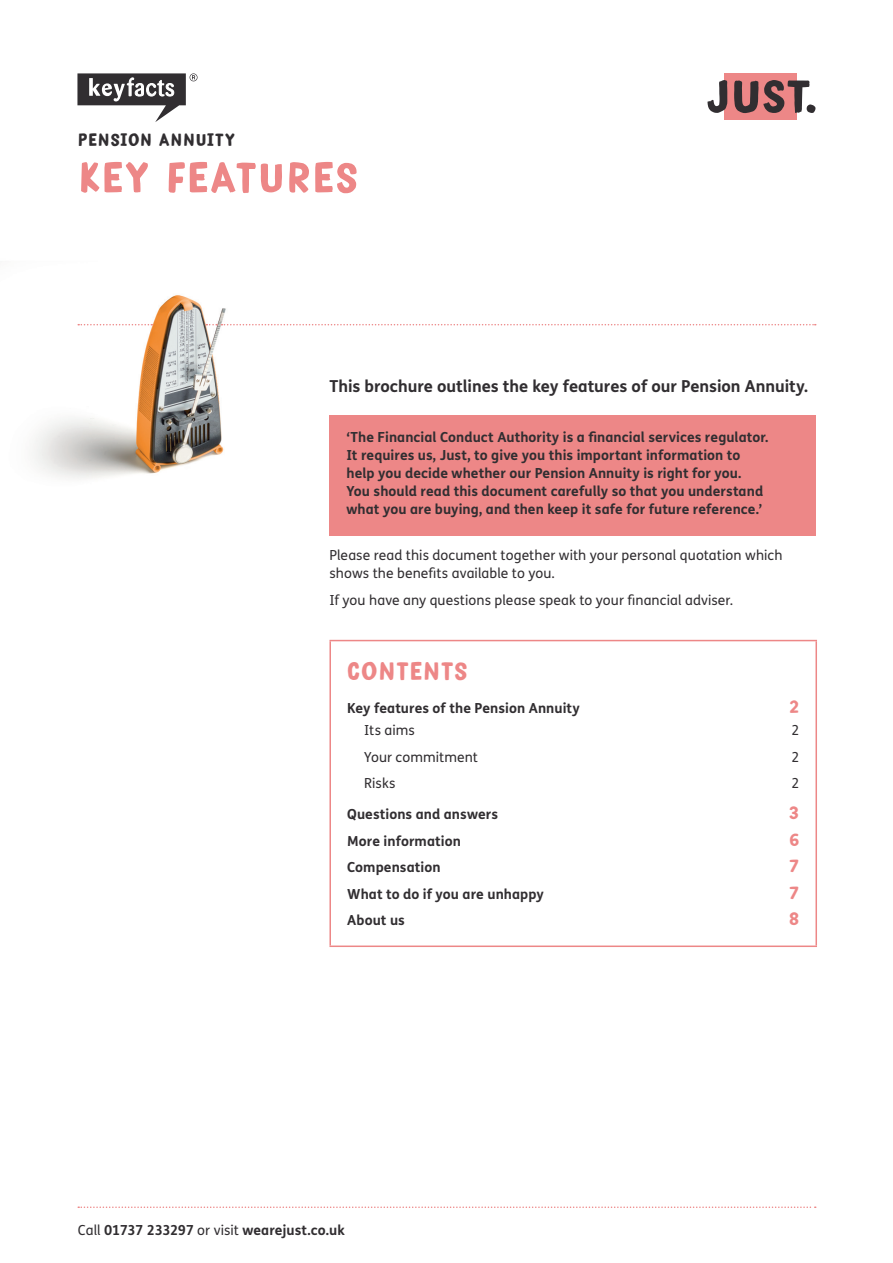
<style>
.page{position:relative;width:893px;height:1263px;background:#fff}
.page>*{position:absolute;margin:0;border:0;box-sizing:border-box;transform-origin:0 0}
.t1{font:51px "Just Script";letter-spacing:.035em;color:#ed8787}
.Contents_Heading{font:30px "Just Script";letter-spacing:.03em;color:#ed8787}
.t2{font:21px "Just Script";letter-spacing:.04em;color:#312e31}
.Subheading_2{font:21px "Just Script";color:#ed8787}
.Subheading_1{font:700 16.5px "Just Sans";letter-spacing:-.005em;color:#312e31}
.Subheading_2-2{font:700 13.8px/18px "Just Sans";letter-spacing:.005em;color:#312e31}
.Body_Copy{font:13.8px/18px "Just Sans";letter-spacing:.005em;color:#312e31}
.Contents_-_Sub{font:13.8px "Just Sans";letter-spacing:.005em;color:#312e31}
.s1{font-weight:400}
</style>
<div class="page">
<svg style="left:78px;top:1206px;width:738px;height:2px"></svg>
<div style="left:725px;top:73px;width:72px;height:47px;background:#ed8787"></div>
<svg style="left:707px;top:80px;width:21px;height:33px"></svg>
<svg style="left:734px;top:80px;width:81px;height:33px"></svg>
<img style="left:33px;top:295px;width:220px;height:184px">
<svg style="left:78px;top:324px;width:74px;height:1px"></svg>
<svg style="left:206px;top:324px;width:610px;height:1px"></svg>
<div style="left:329px;top:415px;width:486px;height:120px;background:#ed8787"></div>
<hr style="left:329px;top:640px;width:488px;height:1px;background:#ed8787">
<hr style="left:329px;top:641px;width:2px;height:304px;background:#ed8787">
<hr style="left:815px;top:641px;width:2px;height:304px;background:#ed8787">
<hr style="left:329px;top:945px;width:488px;height:2px;background:#ed8787">
<svg style="left:77px;top:73px;width:121px;height:49px"></svg>
<h3 class="t2" style="left:78px;top:131px;width:158px">PENSION ANNUITY</h3>
<h1 class="t1" style="left:78px;top:158px;width:281px">KEY FEATURES</h1>
<p class="Subheading_1" style="left:329px;top:373px;width:480px">This brochure outlines the key features of our Pension Annuity.</p>
<p class="Subheading_2-2" style="left:346px;top:428px;width:424px">‘The Financial Conduct Authority is a financial services regulator.<br>It requires us, Just, to give you this important information to help you decide whether our Pension Annuity is right for you.<br>You should read this document carefully so that you understand what you are buying, and then keep it safe for future reference.’</p>
<p class="Body_Copy" style="left:329px;top:546px;width:454px">Please read this document together with your personal quotation which shows the benefits available to you.</p>
<p class="Body_Copy" style="left:329px;top:591px;width:405px">If you have any questions please speak to your financial adviser.</p>
<p class="Contents_Heading" style="left:347px;top:659px;width:122px">CONTENTS</p>
<p class="Subheading_2-2" style="left:347px;top:698px;width:234px">Key features of the Pension Annuity</p>
<p class="Subheading_2" style="left:789px;top:698px;width:11px">2</p>
<p class="Contents_-_Sub" style="left:364px;top:721px;width:52px">Its aims</p>
<p class="Contents_-_Sub" style="left:791px;top:721px;width:9px">2</p>
<p class="Contents_-_Sub" style="left:364px;top:747px;width:115px">Your commitment</p>
<p class="Contents_-_Sub" style="left:791px;top:747px;width:9px">2</p>
<p class="Contents_-_Sub" style="left:364px;top:774px;width:33px">Risks</p>
<p class="Contents_-_Sub" style="left:791px;top:774px;width:9px">2</p>
<p class="Subheading_2-2" style="left:347px;top:804px;width:152px">Questions and answers</p>
<p class="Subheading_2" style="left:789px;top:804px;width:11px">3</p>
<p class="Subheading_2-2" style="left:347px;top:831px;width:115px">More information</p>
<p class="Subheading_2" style="left:789px;top:831px;width:11px">6</p>
<p class="Subheading_2-2" style="left:347px;top:857px;width:95px">Compensation</p>
<p class="Subheading_2" style="left:789px;top:857px;width:11px">7</p>
<p class="Subheading_2-2" style="left:347px;top:884px;width:198px">What to do if you are unhappy</p>
<p class="Subheading_2" style="left:789px;top:884px;width:11px">7</p>
<p class="Subheading_2-2" style="left:347px;top:910px;width:59px">About us</p>
<p class="Subheading_2" style="left:789px;top:910px;width:11px">8</p>
<p class="Subheading_2-2" style="left:78px;top:1221px;width:268px"><span class="s1">Call</span> 01737 233297 <span class="s1">or visit</span> wearejust.co.uk</p>
</div>
